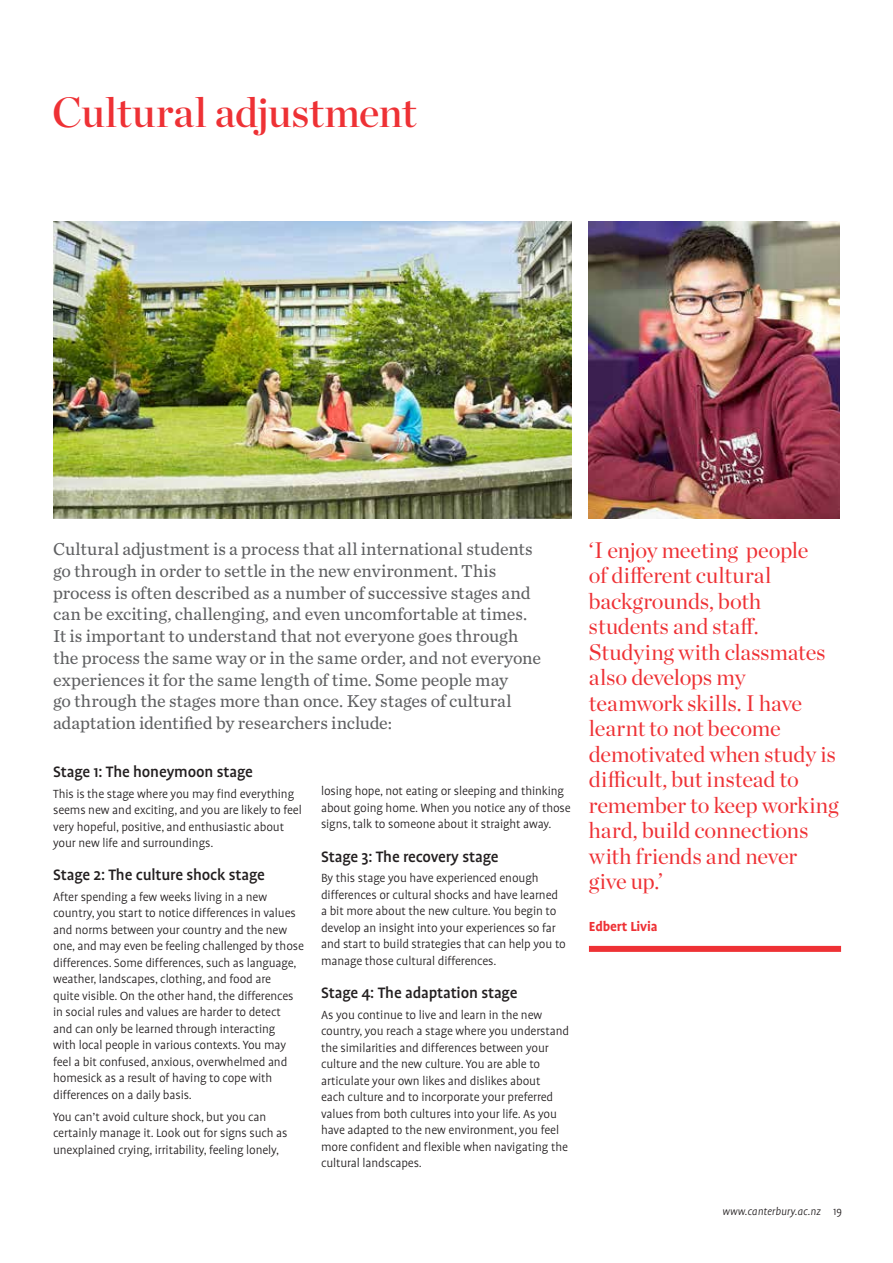
<style>
.page{position:relative;width:893px;height:1263px;background:#fff}
.page>*{position:absolute;margin:0;border:0;box-sizing:border-box;transform-origin:0 0}
.t1{font:42px "Chronicle Display Semi";letter-spacing:-.01em;color:#ee3135}
.t2{font:22.5px/25.5px "Chronicle Display";letter-spacing:-.005em;color:#ee3135}
.t3{font:18px/21.8px "Chronicle Text G2";letter-spacing:-.005em;color:#5f6062}
.t4{font:500 17.25px "Profile Pro";letter-spacing:-.01em;color:#231f20}
.t5{font:700 15px "Profile Pro";letter-spacing:-.01em;color:#ee3135}
.t6{font:300 13.5px/16.5px "Profile Pro";letter-spacing:-.01em;color:#231f20}
.t7{font:italic 300 12px "Profile Pro";color:#231f20}
.s1{font-style:normal}
</style>
<div class="page">
<img style="left:53px;top:221px;width:519px;height:298px">
<img style="left:589px;top:221px;width:251px;height:298px">
<div style="left:589px;top:946px;width:252px;height:6px;background:#ee3135"></div>
<h1 class="t1" style="left:52px;top:80px;width:366px">Cultural adjustment</h1>
<p class="t3" style="left:53px;top:537px;width:489px">Cultural adjustment is a process that all international students go through in order to settle in the new environment. This process is often described as a number of successive stages and can be exciting, challenging, and even uncomfortable at times.<br>It is important to understand that not everyone goes through the process the same way or in the same order, and not everyone experiences it for the same length of time. Some people may<br>go through the stages more than once. Key stages of cultural adaptation identified by researchers include:</p>
<p class="t2" style="left:589px;top:535px;width:251px">‘I enjoy meeting people<br>of different cultural backgrounds, both students and staff.<br>Studying with classmates also develops my teamwork skills. I have learnt to not become demotivated when study is difficult, but instead to remember to keep working hard, build connections with friends and never give up.’</p>
<p class="t5" style="left:589px;top:918px;width:70px">Edbert Livia</p>
<p class="t4" style="left:53px;top:762px;width:201px">Stage 1: The honeymoon stage</p>
<p class="t6" style="left:53px;top:786px;width:250px">This is the stage where you may find everything seems new and exciting, and you are likely to feel very hopeful, positive, and enthusiastic about your new life and surroundings.</p>
<p class="t4" style="left:53px;top:865px;width:213px">Stage 2: The culture shock stage</p>
<p class="t6" style="left:53px;top:889px;width:252px">After spending a few weeks living in a new country, you start to notice differences in values and norms between your country and the new one, and may even be feeling challenged by those differences. Some differences, such as language, weather, landscapes, clothing, and food are<br>quite visible. On the other hand, the differences in social rules and values are harder to detect<br>and can only be learned through interacting<br>with local people in various contexts. You may feel a bit confused, anxious, overwhelmed and homesick as a result of having to cope with differences on a daily basis.</p>
<p class="t6" style="left:53px;top:1109px;width:236px">You can’t avoid culture shock, but you can certainly manage it. Look out for signs such as unexplained crying, irritability, feeling lonely,</p>
<p class="t6" style="left:321px;top:784px;width:251px">losing hope, not eating or sleeping and thinking about going home. When you notice any of those signs, talk to someone about it straight away.</p>
<p class="t4" style="left:321px;top:846px;width:179px">Stage 3: The recovery stage</p>
<p class="t6" style="left:321px;top:871px;width:246px">By this stage you have experienced enough differences or cultural shocks and have learned a bit more about the new culture. You begin to develop an insight into your experiences so far and start to build strategies that can help you to manage those cultural differences.</p>
<p class="t4" style="left:321px;top:983px;width:198px">Stage 4: The adaptation stage</p>
<p class="t6" style="left:321px;top:1007px;width:250px">As you continue to live and learn in the new country, you reach a stage where you understand the similarities and differences between your culture and the new culture. You are able to articulate your own likes and dislikes about<br>each culture and to incorporate your preferred values from both cultures into your life. As you have adapted to the new environment, you feel more confident and flexible when navigating the cultural landscapes.</p>
<p class="t7" style="left:723px;top:1205px;width:121px">www.canterbury.ac.nz <span class="s1">19</span></p>
</div>
